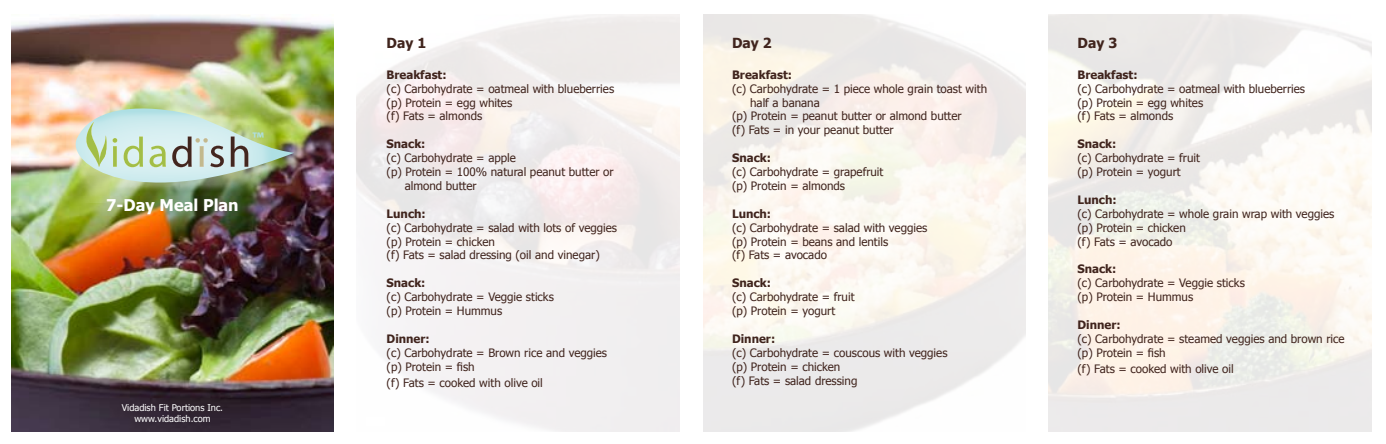
<style>
.page{position:relative;width:1386px;height:444px;background:#fff}
.page>*{position:absolute;margin:0;border:0;box-sizing:border-box;transform-origin:0 0}
.t1{font:600 18.55px "Myriad Pro";color:#aedfe4}
.t2{font:700 16.28px "Tahoma";color:#fff}
.t3{font:700 13.83px "Tahoma";color:#40241d}
.t4{font:11.55px/13.8px "Tahoma";color:#40241d}
.t5{font:700 11.55px "Tahoma";color:#40241d}
.t6{font:9.28px/11px "Tahoma";color:#fff;text-align:center}
</style>
<div class="page">
<img style="left:11px;top:15px;width:323px;height:416px">
<img style="left:66px;top:101px;width:228px;height:101px">
<h1 class="t1" style="left:252px;top:127px;width:13px">™</h1>
<h2 class="t2" style="left:106px;top:193px;width:134px">7-Day Meal Plan</h2>
<p class="t6" style="left:122px;top:401px;width:103px">Vidadish Fit Portions Inc. www.vidadish.com</p>
<p class="t3" style="left:387px;top:33px;width:41px">Day 1</p>
<p class="t5" style="left:387px;top:66px;width:62px">Breakfast:</p>
<p class="t4" style="left:387px;top:81px;width:229px">(c) Carbohydrate = oatmeal with blueberries (p) Protein = egg whites<br>(f) Fats = almonds</p>
<p class="t5" style="left:387px;top:136px;width:40px">Snack:</p>
<p class="t4" style="left:387px;top:150px;width:131px">(c) Carbohydrate = apple</p>
<p class="t4" style="left:387px;top:164px;width:229px">(p) Protein = 100% natural peanut butter or</p>
<p class="t4" style="left:405px;top:178px;width:73px">almond butter</p>
<p class="t5" style="left:387px;top:205px;width:41px">Lunch:</p>
<p class="t4" style="left:387px;top:220px;width:232px">(c) Carbohydrate = salad with lots of veggies (p) Protein = chicken<br>(f) Fats = salad dressing (oil and vinegar)</p>
<p class="t5" style="left:387px;top:275px;width:40px">Snack:</p>
<p class="t4" style="left:387px;top:289px;width:169px">(c) Carbohydrate = Veggie sticks (p) Protein = Hummus</p>
<p class="t5" style="left:387px;top:330px;width:45px">Dinner:</p>
<p class="t4" style="left:387px;top:345px;width:222px">(c) Carbohydrate = Brown rice and veggies (p) Protein = fish</p>
<p class="t4" style="left:387px;top:375px;width:158px">(f) Fats = cooked with olive oil</p>
<p class="t3" style="left:732px;top:33px;width:41px">Day 2</p>
<p class="t5" style="left:732px;top:66px;width:62px">Breakfast:</p>
<p class="t4" style="left:732px;top:81px;width:257px">(c) Carbohydrate = 1 piece whole grain toast with</p>
<p class="t4" style="left:750px;top:95px;width:71px">half a banana</p>
<p class="t4" style="left:732px;top:109px;width:231px">(p) Protein = peanut butter or almond butter</p>
<p class="t4" style="left:732px;top:122px;width:163px">(f) Fats = in your peanut butter</p>
<p class="t5" style="left:732px;top:150px;width:40px">Snack:</p>
<p class="t4" style="left:732px;top:164px;width:153px">(c) Carbohydrate = grapefruit (p) Protein = almonds</p>
<p class="t5" style="left:732px;top:205px;width:41px">Lunch:</p>
<p class="t4" style="left:732px;top:220px;width:197px">(c) Carbohydrate = salad with veggies (p) Protein = beans and lentils<br>(f) Fats = avocado</p>
<p class="t5" style="left:732px;top:275px;width:40px">Snack:</p>
<p class="t4" style="left:732px;top:289px;width:124px">(c) Carbohydrate = fruit (p) Protein = yogurt</p>
<p class="t5" style="left:732px;top:330px;width:45px">Dinner:</p>
<p class="t4" style="left:732px;top:345px;width:217px">(c) Carbohydrate = couscous with veggies (p) Protein = chicken<br>(f) Fats = salad dressing</p>
<p class="t3" style="left:1078px;top:33px;width:41px">Day 3</p>
<p class="t5" style="left:1078px;top:66px;width:62px">Breakfast:</p>
<p class="t4" style="left:1078px;top:81px;width:229px">(c) Carbohydrate = oatmeal with blueberries (p) Protein = egg whites<br>(f) Fats = almonds</p>
<p class="t5" style="left:1078px;top:136px;width:40px">Snack:</p>
<p class="t4" style="left:1078px;top:150px;width:124px">(c) Carbohydrate = fruit (p) Protein = yogurt</p>
<p class="t5" style="left:1078px;top:191px;width:41px">Lunch:</p>
<p class="t4" style="left:1078px;top:206px;width:258px">(c) Carbohydrate = whole grain wrap with veggies (p) Protein = chicken<br>(f) Fats = avocado</p>
<p class="t5" style="left:1078px;top:261px;width:40px">Snack:</p>
<p class="t4" style="left:1078px;top:275px;width:169px">(c) Carbohydrate = Veggie sticks (p) Protein = Hummus</p>
<p class="t5" style="left:1078px;top:316px;width:45px">Dinner:</p>
<p class="t4" style="left:1078px;top:331px;width:269px">(c) Carbohydrate = steamed veggies and brown rice (p) Protein = fish</p>
<p class="t4" style="left:1078px;top:361px;width:158px">(f) Fats = cooked with olive oil</p>
</div>
